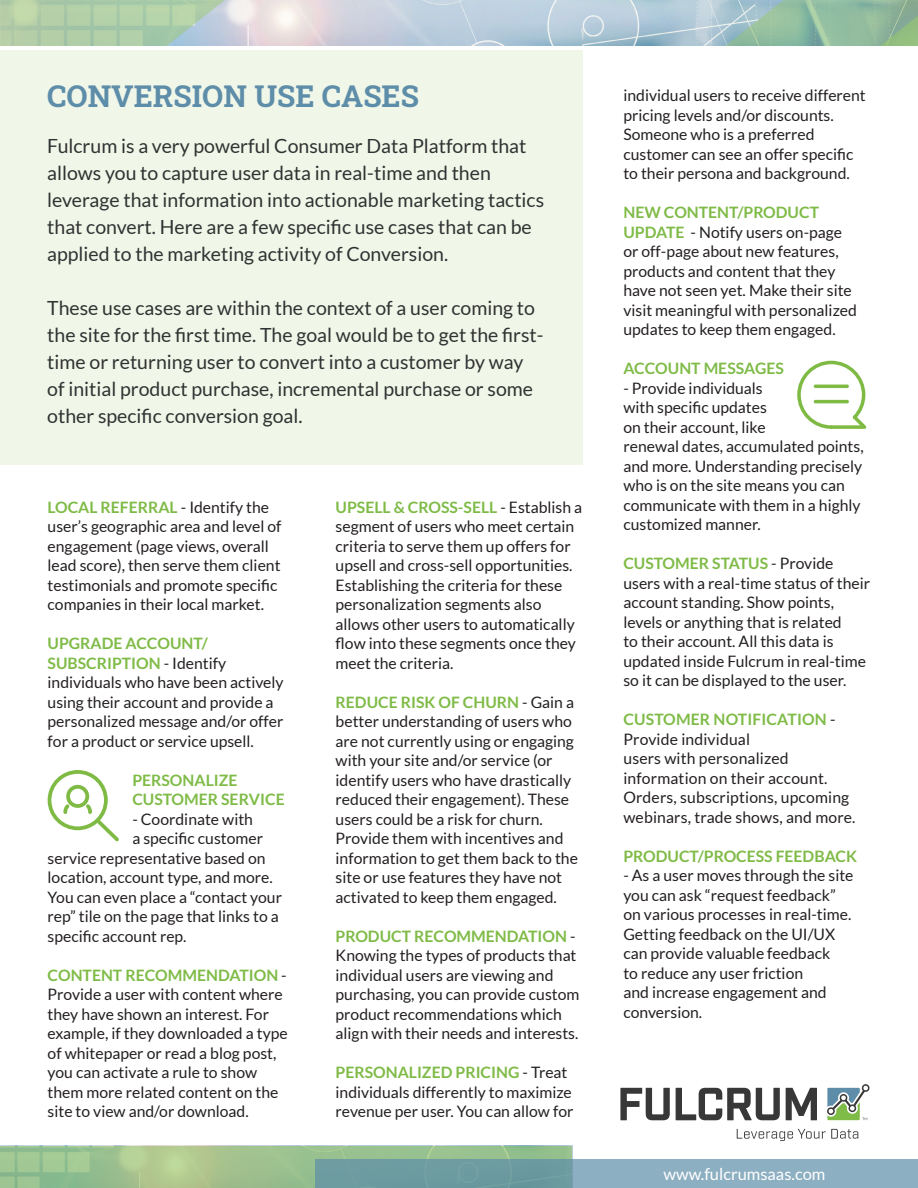
<style>
.page{position:relative;width:918px;height:1188px;background:#fff}
.page>*{position:absolute;margin:0;border:0;box-sizing:border-box;transform-origin:0 0}
.t1{font:700 30px "Roboto Slab";color:#5d8da9}
.body{font:19.5px/27px "Lato";color:#313232}
.subhead{font:16.5px "Lato";color:#fff}
.body-2{font:15.75px/19.5px "Lato";color:#231f20}
.body-3{font:700 15.75px/19.5px "Lato";color:#7fbb47}
.s1{font-weight:700;color:#7fbb47}
</style>
<div class="page">
<svg style="left:0;top:1146px;width:572px;height:42px;fill:#9dc28f"></svg>
<svg style="left:620px;top:1088px;width:50px;height:32px"></svg>
<svg style="left:676px;top:1088px;width:104px;height:32px"></svg>
<svg style="left:786px;top:1088px;width:31px;height:32px"></svg>
<svg style="left:827px;top:1084px;width:43px;height:36px"></svg>
<svg style="left:737px;top:1129px;width:121px;height:12px"></svg>
<svg style="left:315px;top:1160px;width:603px;height:28px;fill:#8dafc2"></svg>
<img style="left:0;top:0;width:918px;height:45px">
<div style="left:0;top:50px;width:583px;height:414px;background:#f0f6e8"></div>
<svg style="left:48px;top:770px;width:71px;height:71px"></svg>
<svg style="left:797px;top:361px;width:69px;height:68px"></svg>
<hr style="left:814px;top:385px;width:35px;height:3px;background:#7fbb44;border-radius:2px">
<hr style="left:814px;top:400px;width:35px;height:3px;background:#7fbb44;border-radius:2px">
<p class="t1" style="left:47px;top:75px;width:373px">CONVERSION USE CASES</p>
<p class="body" style="left:47px;top:133px;width:498px">Fulcrum is a very powerful Consumer Data Platform that allows you to capture user data in real-time and then leverage that information into actionable marketing tactics that convert. Here are a few specific use cases that can be applied to the marketing activity of Conversion.</p>
<p class="body" style="left:47px;top:295px;width:498px">These use cases are within the context of a user coming to the site for the first time. The goal would be to get the first&shy;time or returning user to convert into a customer by way of initial product purchase, incremental purchase or some other specific conversion goal.</p>
<p class="body-2" style="left:48px;top:497px;width:235px"><span class="s1">LOCAL REFERRAL</span> - Identify the user’s geographic area and level of engagement (page views, overall lead score), then serve them client testimonials and promote specific companies in their local market.</p>
<p class="body-2" style="left:48px;top:634px;width:237px"><span class="s1">UPGRADE ACCOUNT/<br>SUBSCRIPTION</span> - Identify individuals who have been actively using their account and provide a personalized message and/or offer for a product or service upsell.</p>
<p class="body-3" style="left:132px;top:770px;width:154px">PERSONALIZE<br>CUSTOMER SERVICE</p>
<p class="body-2" style="left:132px;top:809px;width:122px">- Coordinate with</p>
<p class="body-2" style="left:132px;top:829px;width:132px">a specific customer</p>
<p class="body-2" style="left:48px;top:848px;width:220px">service representative based on</p>
<p class="body-2" style="left:48px;top:868px;width:227px">location, account type, and more.</p>
<p class="body-2" style="left:48px;top:887px;width:236px">You can even place a “contact your</p>
<p class="body-2" style="left:48px;top:907px;width:233px">rep” tile on the page that links to a</p>
<p class="body-2" style="left:48px;top:926px;width:141px">specific account rep.</p>
<p class="body-2" style="left:48px;top:965px;width:242px"><span class="s1">CONTENT RECOMMENDATION</span> -<br>Provide a user with content where they have shown an interest. For example, if they downloaded a type of whitepaper or read a blog post, you can activate a rule to show them more related content on the site to view and/or download.</p>
<p class="body-2" style="left:336px;top:497px;width:248px"><span class="s1">UPSELL &amp; CROSS-SELL</span> - Establish a segment of users who meet certain criteria to serve them up offers for upsell and cross-sell opportunities.<br>Establishing the criteria for these personalization segments also allows other users to automatically flow into these segments once they meet the criteria.</p>
<p class="body-2" style="left:336px;top:692px;width:244px"><span class="s1">REDUCE RISK OF CHURN</span> - Gain a better understanding of users who are not currently using or engaging with your site and/or service (or identify users who have drastically reduced their engagement). These users could be a risk for churn.<br>Provide them with incentives and information to get them back to the site or use features they have not activated to keep them engaged.</p>
<p class="body-2" style="left:336px;top:926px;width:245px"><span class="s1">PRODUCT RECOMMENDATION</span> - Knowing the types of products that individual users are viewing and purchasing, you can provide custom product recommendations which align with their needs and interests.</p>
<p class="body-2" style="left:336px;top:1063px;width:239px"><span class="s1">PERSONALIZED PRICING</span> - Treat individuals differently to maximize revenue per user. You can allow for</p>
<p class="body-2" style="left:623px;top:86px;width:244px">individual users to receive different pricing levels and/or discounts.<br>Someone who is a preferred customer can see an offer specific to their persona and background.</p>
<p class="body-2" style="left:623px;top:203px;width:235px"><span class="s1">NEW CONTENT/PRODUCT<br>UPDATE</span> - Notify users on-page or off-page about new features, products and content that they have not seen yet. Make their site visit meaningful with personalized updates to keep them engaged.</p>
<p class="body-3" style="left:623px;top:359px;width:162px">ACCOUNT MESSAGES</p>
<p class="body-2" style="left:623px;top:378px;width:242px">- Provide individuals<br>with specific updates<br>on their account, like<br>renewal dates, accumulated points, and more. Understanding precisely who is on the site means you can communicate with them in a highly customized manner.</p>
<p class="body-2" style="left:623px;top:554px;width:248px"><span class="s1">CUSTOMER STATUS</span> - Provide users with a real-time status of their account standing. Show points, levels or anything that is related<br>to their account. All this data is updated inside Fulcrum in real-time so it can be displayed to the user.</p>
<p class="body-2" style="left:623px;top:710px;width:234px"><span class="s1">CUSTOMER NOTIFICATION</span> -<br>Provide individual<br>users with personalized information on their account.<br>Orders, subscriptions, upcoming webinars, trade shows, and more.</p>
<p class="body-3" style="left:623px;top:846px;width:235px">PRODUCT/PROCESS FEEDBACK</p>
<p class="body-2" style="left:623px;top:866px;width:232px">- As a user moves through the site you can ask “request feedback” on various processes in real-time.<br>Getting feedback on the UI/UX can provide valuable feedback<br>to reduce any user friction<br>and increase engagement and conversion.</p>
<p class="subhead" style="left:664px;top:1165px;width:163px">www.fulcrumsaas.com</p>
</div>
